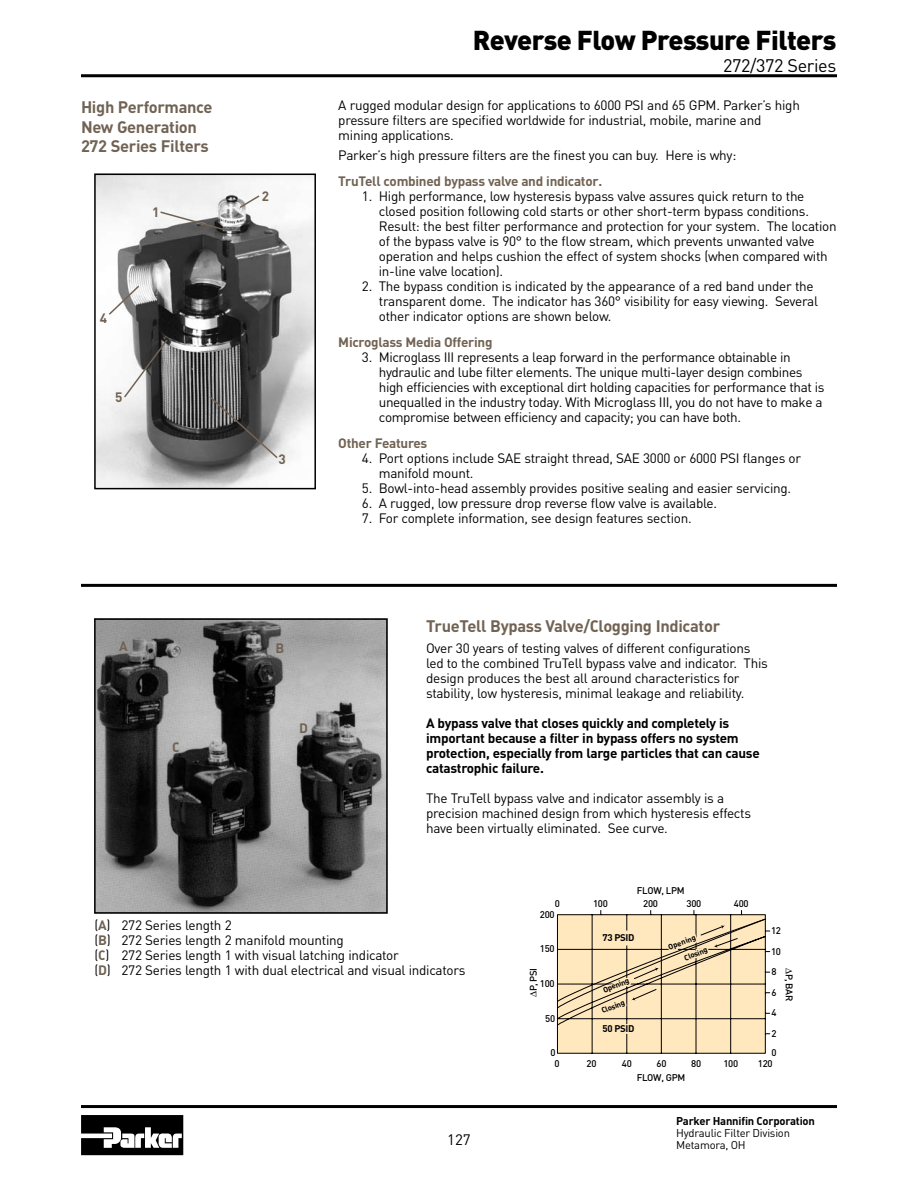
<style>
.page{position:relative;width:918px;height:1188px;background:#fff}
.page>*{position:absolute;margin:0;border:0;box-sizing:border-box;transform-origin:0 0}
.t1{font:900 27px "DIN";letter-spacing:-.02em;color:#000}
.t2{font:18px "DIN";letter-spacing:-.02em;color:#000}
.t3{font:700 16.5px/19.8px "DIN";letter-spacing:-.02em;color:#716354}
.t4{font:15px "DIN";color:#000}
.t5{font:13.5px/15px "DIN";letter-spacing:-.02em;color:#000}
.t6{font:700 13.5px/15px "DIN";letter-spacing:-.02em;color:#000}
.t7{font:700 13.5px "DIN";letter-spacing:-.02em;color:#716354}
.t8{font:11.25px/12px "DIN";letter-spacing:-.02em;color:#000}
.t9{font:700 11.25px "DIN";letter-spacing:-.02em;color:#000}
.t10{font:500 9.6px/20.5px "DIN";letter-spacing:-.03em;color:#000;text-align:justify}
.t11{font:700 9.6px "DIN";letter-spacing:-.03em;color:#000}
.t12{font:700 7.65px/15.8px "DIN";color:#000}
.s1{font-weight:700;color:#716354}
</style>
<div class="page">
<hr style="left:81px;top:74px;width:756px;height:3px;background:#000">
<hr style="left:81px;top:1105px;width:756px;height:3px;background:#000">
<svg style="left:81px;top:1115px;width:102px;height:40px"></svg>
<hr style="left:81px;top:584px;width:756px;height:3px;background:#000">
<img style="left:97px;top:177px;width:216px;height:309px">
<div style="left:94px;top:174px;width:222px;height:315px;border:2px solid #000"></div>
<svg style="left:238px;top:194px;width:23px;height:15px"></svg>
<svg style="left:159px;top:210px;width:69px;height:22px"></svg>
<svg style="left:107px;top:284px;width:34px;height:32px"></svg>
<svg style="left:123px;top:338px;width:46px;height:61px"></svg>
<svg style="left:208px;top:395px;width:71px;height:65px"></svg>
<img style="left:97px;top:621px;width:288px;height:290px">
<div style="left:94px;top:618px;width:294px;height:296px;border:2px solid #000"></div>
<svg style="left:556px;top:910px;width:215px;height:144px"></svg>
<p class="t3" style="left:81px;top:96px;width:133px">High Performance<br>New Generation<br>272 Series Filters</p>
<p class="t7" style="left:152px;top:203px;width:9px">1</p>
<p class="t7" style="left:100px;top:310px;width:9px">4</p>
<p class="t7" style="left:115px;top:388px;width:9px">5</p>
<p class="t7" style="left:119px;top:637px;width:10px">A</p>
<p class="t7" style="left:172px;top:738px;width:9px">C</p>
<p class="t7" style="left:262px;top:187px;width:9px">2</p>
<p class="t7" style="left:278px;top:450px;width:9px">3</p>
<h1 class="t1" style="left:473px;top:22px;width:365px">Reverse Flow Pressure Filters</h1>
<h2 class="t2" style="left:723px;top:54px;width:115px">272/372 Series</h2>
<p class="t5" style="left:338px;top:97px;width:463px">A rugged modular design for applications to 6000 PSI and 65 GPM. Parker’s high pressure filters are specified worldwide for industrial, mobile, marine and mining applications.</p>
<p class="t5" style="left:338px;top:148px;width:400px">Parker’s high pressure filters are the finest you can buy. Here is why:</p>
<p class="t7" style="left:338px;top:172px;width:265px">TruTell combined bypass valve and indicator.</p>
<p class="t5" style="left:379px;top:189px;width:459px;text-indent:-17px">1. High performance, low hysteresis bypass valve assures quick return to the closed position following cold starts or other short-term bypass conditions.<br>Result: the best filter performance and protection for your system. The location of the bypass valve is 90° to the flow stream, which prevents unwanted valve operation and helps cushion the effect of system shocks (when compared with in-line valve location).</p>
<p class="t5" style="left:379px;top:279px;width:441px;text-indent:-17px">2. The bypass condition is indicated by the appearance of a red band under the transparent dome. The indicator has 360° visibility for easy viewing. Several other indicator options are shown below.</p>
<p class="t7" style="left:338px;top:333px;width:156px">Microglass Media Offering</p>
<p class="t5" style="left:379px;top:349px;width:447px;text-indent:-17px">3. Microglass III represents a leap forward in the performance obtainable in hydraulic and lube filter elements. The unique multi-layer design combines high efficiencies with exceptional dirt holding capacities for performance that is unequalled in the industry today. With Microglass III, you do not have to make a compromise between efficiency and capacity; you can have both.</p>
<p class="t7" style="left:338px;top:434px;width:91px">Other Features</p>
<p class="t5" style="left:379px;top:450px;width:424px;text-indent:-17px">4. Port options include SAE straight thread, SAE 3000 or 6000 PSI flanges or manifold mount.</p>
<p class="t5" style="left:362px;top:480px;width:431px">5. Bowl-into-head assembly provides positive sealing and easier servicing.</p>
<p class="t5" style="left:362px;top:495px;width:357px">6. A rugged, low pressure drop reverse flow valve is available.</p>
<p class="t5" style="left:362px;top:510px;width:331px">7. For complete information, see design features section.</p>
<p class="t7" style="left:275px;top:640px;width:10px">B</p>
<p class="t7" style="left:299px;top:720px;width:10px">D</p>
<p class="t3" style="left:426px;top:616px;width:296px">TrueTell Bypass Valve/Clogging Indicator</p>
<p class="t5" style="left:426px;top:640px;width:343px">Over 30 years of testing valves of different configurations led to the combined TruTell bypass valve and indicator. This design produces the best all around characteristics for stability, low hysteresis, minimal leakage and reliability.</p>
<p class="t6" style="left:426px;top:715px;width:335px">A bypass valve that closes quickly and completely is important because a filter in bypass offers no system protection, especially from large particles that can cause catastrophic failure.</p>
<p class="t5" style="left:426px;top:790px;width:327px">The TruTell bypass valve and indicator assembly is a precision machined design from which hysteresis effects have been virtually eliminated. See curve.</p>
<p class="t10" style="left:637px;top:880px;width:49px">FLOW, LPM</p>
<p class="t10" style="left:555px;top:893px;width:7px">0</p>
<p class="t10" style="left:593px;top:893px;width:16px">100</p>
<p class="t10" style="left:643px;top:893px;width:16px">200</p>
<p class="t10" style="left:687px;top:893px;width:16px">300</p>
<p class="t10" style="left:734px;top:893px;width:16px">400</p>
<p class="t5" style="left:94px;top:917px;width:372px">(<span class="s1">A</span>) 272 Series length 2<br>(<span class="s1">B</span>) 272 Series length 2 manifold mounting<br>(<span class="s1">C</span>) 272 Series length 1 with visual latching indicator<br>(<span class="s1">D</span>) 272 Series length 1 with dual electrical and visual indicators</p>
<p class="t4" style="left:447px;top:1130px;width:25px">127</p>
<p class="t10" style="left:540px;top:904px;width:16px">200</p>
<p class="t10" style="left:540px;top:938px;width:16px">150</p>
<p class="t11" style="left:603px;top:932px;width:33px">73 PSID</p>
<p class="t12" style="left:676px;top:936px;width:26px;text-indent:-11px;rotate:-21deg">Opening<br>Closing</p>
<p class="t10" style="left:771px;top:920px;width:11px">12</p>
<p class="t10" style="left:771px;top:940px;width:11px">10</p>
<p class="t10" style="left:772px;top:961px;width:7px">8</p>
<p class="t10" style="left:523px;top:997px;width:30px;rotate:-90deg">∆P, PSI</p>
<p class="t10" style="left:800px;top:968px;width:34px;rotate:90deg">∆P, BAR</p>
<p class="t12" style="left:600px;top:982px;width:29px;rotate:-21deg">Opening</p>
<p class="t10" style="left:540px;top:973px;width:16px">100</p>
<p class="t10" style="left:772px;top:982px;width:7px">6<br>4<br>2</p>
<p class="t12" style="left:599px;top:1003px;width:26px;rotate:-21deg">Closing</p>
<p class="t10" style="left:545px;top:1008px;width:11px">50</p>
<p class="t11" style="left:603px;top:1023px;width:33px">50 PSID</p>
<p class="t10" style="left:550px;top:1042px;width:7px">0</p>
<p class="t10" style="left:772px;top:1042px;width:7px">0</p>
<p class="t10" style="left:554px;top:1053px;width:7px">0</p>
<p class="t10" style="left:587px;top:1053px;width:11px">20</p>
<p class="t10" style="left:622px;top:1053px;width:11px">40</p>
<p class="t10" style="left:657px;top:1053px;width:11px">60</p>
<p class="t10" style="left:691px;top:1053px;width:11px">80</p>
<p class="t10" style="left:723px;top:1053px;width:16px">100</p>
<p class="t10" style="left:758px;top:1053px;width:16px">120</p>
<p class="t10" style="left:637px;top:1067px;width:50px">FLOW, GPM</p>
<p class="t9" style="left:676px;top:1113px;width:140px">Parker Hannifin Corporation</p>
<p class="t8" style="left:676px;top:1126px;width:115px">Hydraulic Filter Division<br>Metamora, OH</p>
</div>
